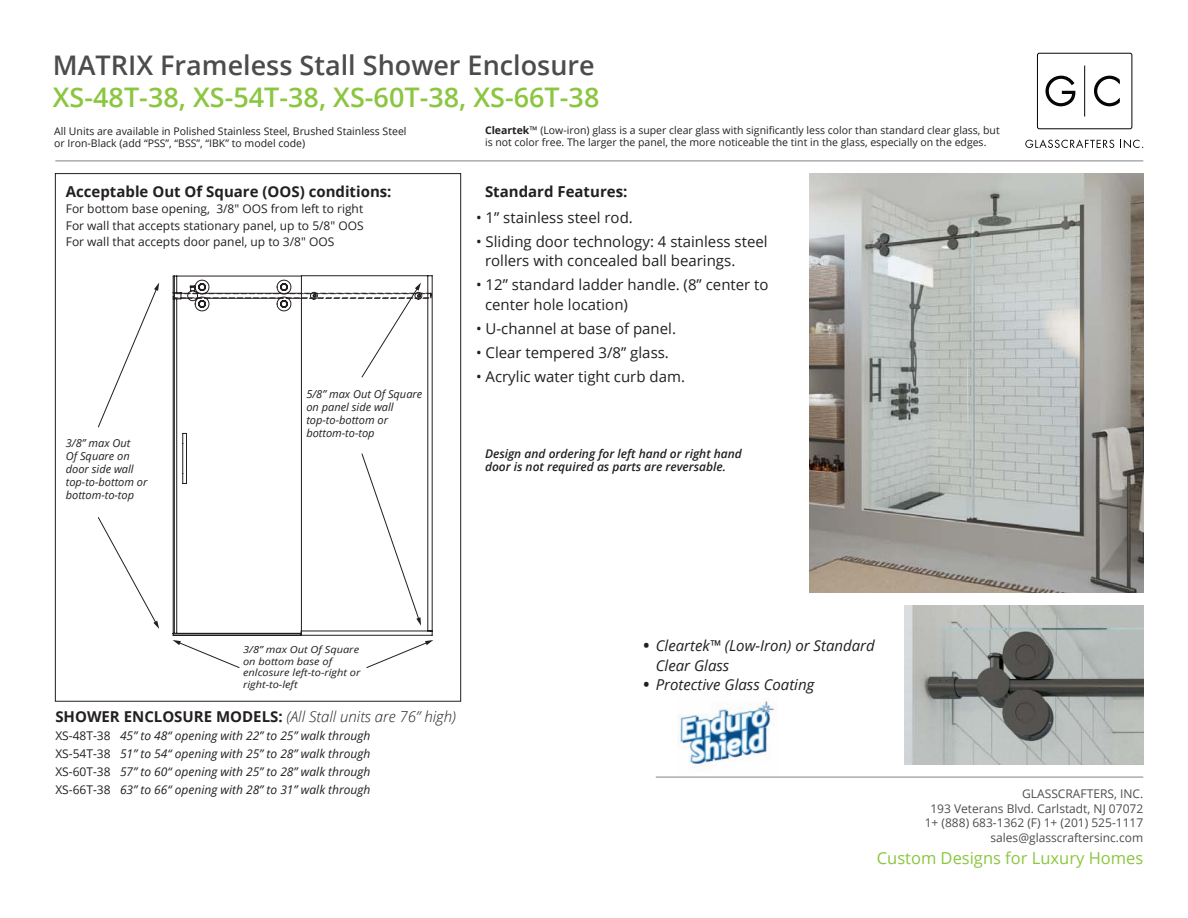
<style>
.page{position:relative;width:1188px;height:918px;background:#fff}
.page>*{position:absolute;margin:0;border:0;box-sizing:border-box;transform-origin:0 0}
.t1{font:600 27px "Open Sans";color:#8bc640}
.t2{font:600 27px "Open Sans";color:#4c4c4c}
.t3{font:21px/39px "Open Sans";color:#231f20}
.t4{font:16.5px "Open Sans";color:#8bc640}
.t5{font:15px/19.5px "Open Sans";color:#231f20}
.t6{font:italic 15px/19.5px "Open Sans";color:#231f20}
.t7{font:700 15px "Open Sans";color:#231f20}
.t8{font:italic 300 15px "Open Sans";color:#231f20}
.t9{font:italic 12px/18px "Open Sans";color:#231f20;text-align:justify}
.t10{font:12px/16.5px "Open Sans";color:#231f20;text-align:justify}
.t11{font:12px/14.4px "Open Sans";color:#4d4d4d;text-align:right}
.t12{font:italic 600 12px/13.5px "Open Sans";color:#231f20}
.t13{font:italic 11.1px/13.2px "Open Sans";color:#231f20}
.t14{font:10.5px/12.6px "Open Sans";color:#231f20}
.t15{font:10.5px/12.6px "Open Sans";color:#201d1e}
.t16{font:italic 9.9px/11.9px "Open Sans";color:#231f20;scale:1.12 1}
.s1{font-weight:700}
.s2{font-weight:700;font-style:normal}
.s3{font-style:normal}
</style>
<div class="page">
<img style="left:677px;top:701px;width:101px;height:76px">
<hr style="left:55px;top:161px;width:1088px;height:1px;background:#808180">
<hr style="left:656px;top:777px;width:487px;height:1px;background:#808180">
<div style="left:1037px;top:53px;width:95px;height:76px;border:1px solid #050504;border-radius:2px"></div>
<svg style="left:1025px;top:139px;width:89px;height:9px"></svg>
<svg style="left:1120px;top:139px;width:23px;height:9px"></svg>
<svg style="left:1045px;top:75px;width:31px;height:32px"></svg>
<svg style="left:1094px;top:75px;width:26px;height:32px"></svg>
<hr style="left:1084px;top:66px;width:1px;height:51px;background:#050504">
<img style="left:809px;top:174px;width:334px;height:418px">
<img style="left:904px;top:605px;width:239px;height:159px">
<svg style="left:98px;top:283px;width:61px;height:145px"></svg>
<svg style="left:97px;top:517px;width:62px;height:112px"></svg>
<svg style="left:173px;top:640px;width:67px;height:28px"></svg>
<svg style="left:366px;top:640px;width:67px;height:28px"></svg>
<svg style="left:172px;top:275px;width:261px;height:361px"></svg>
<svg style="left:174px;top:283px;width:258px;height:95px"></svg>
<h1 class="t2" style="left:53px;top:47px;width:543px">MATRIX Frameless Stall Shower Enclosure</h1>
<h1 class="t1" style="left:53px;top:78px;width:548px">XS-48T-38, XS-54T-38, XS-60T-38, XS-66T-38</h1>
<p class="t15" style="left:54px;top:124px;width:354px">All Units are available in Polished Stainless Steel, Brushed Stainless Steel or Iron-Black (add “PSS”, “BSS”, “IBK” to model code)</p>
<p class="t14" style="left:485px;top:123px;width:516px"><span class="s1">Cleartek</span>™ (Low-iron) glass is a super clear glass with significantly less color than standard clear glass, but is not color free. The larger the panel, the more noticeable the tint in the glass, especially on the edges.</p>
<p class="t7" style="left:66px;top:181px;width:327px">Acceptable Out Of Square (OOS) conditions:</p>
<p class="t10" style="left:66px;top:200px;width:299px">For bottom base opening, 3/8" OOS from left to right For wall that accepts stationary panel, up to 5/8" OOS For wall that accepts door panel, up to 3/8" OOS</p>
<p class="t13" style="left:66px;top:436px;width:83px">3/8” max Out<br>Of Square on door side wall top-to-bottom or bottom-to-top</p>
<p class="t13" style="left:306px;top:387px;width:118px">5/8” max Out Of Square on panel side wall top-to-bottom or bottom-to-top</p>
<p class="t7" style="left:485px;top:181px;width:144px">Standard Features:</p>
<p class="t5" style="left:476px;top:207px;width:158px">• 1” stainless steel rod.</p>
<p class="t5" style="left:485px;top:231px;width:284px;text-indent:-9px">• Sliding door technology: 4 stainless steel rollers with concealed ball bearings.</p>
<p class="t5" style="left:485px;top:275px;width:285px;text-indent:-9px">• 12” standard ladder handle. (8” center to center hole location)</p>
<p class="t5" style="left:476px;top:318px;width:202px">• U-channel at base of panel.</p>
<p class="t5" style="left:476px;top:342px;width:194px">• Clear tempered 3/8” glass.</p>
<p class="t5" style="left:476px;top:366px;width:210px">• Acrylic water tight curb dam.</p>
<p class="t12" style="left:485px;top:446px;width:258px">Design and ordering for left hand or right hand door is not required as parts are reversable.</p>
<p class="t6" style="left:656px;top:636px;width:221px">Cleartek™ (Low-Iron) or Standard<br>Clear Glass<br>Protective Glass Coating</p>
<p class="t16" style="left:243px;top:643px;width:106px">3/8” max Out Of Square on bottom base of enlcosure left-to-right or right-to-left</p>
<h2 class="t3" style="left:642px;top:625px;width:9px">• •</h2>
<p class="t8" style="left:55px;top:707px;width:402px"><span class="s2">SHOWER ENCLOSURE MODELS:</span> (All Stall units are 76” high)</p>
<p class="t9" style="left:55px;top:727px;width:317px"><span class="s3">XS-48T-38</span> 45” to 48“ opening with 22” to 25” walk through <span class="s3">XS-54T-38</span> 51” to 54“ opening with 25” to 28” walk through <span class="s3">XS-60T-38</span> 57” to 60“ opening with 25” to 28” walk through <span class="s3">XS-66T-38</span> 63” to 66“ opening with 28” to 31” walk through</p>
<p class="t11" style="left:925px;top:787px;width:220px">GLASSCRAFTERS, INC.<br>193 Veterans Blvd. Carlstadt, NJ 07072<br>1+ (888) 683-1362 (F) 1+ (201) 525-1117 sales@glasscraftersinc.com</p>
<p class="t4" style="left:877px;top:847px;width:268px">Custom Designs for Luxury Homes</p>
</div>
